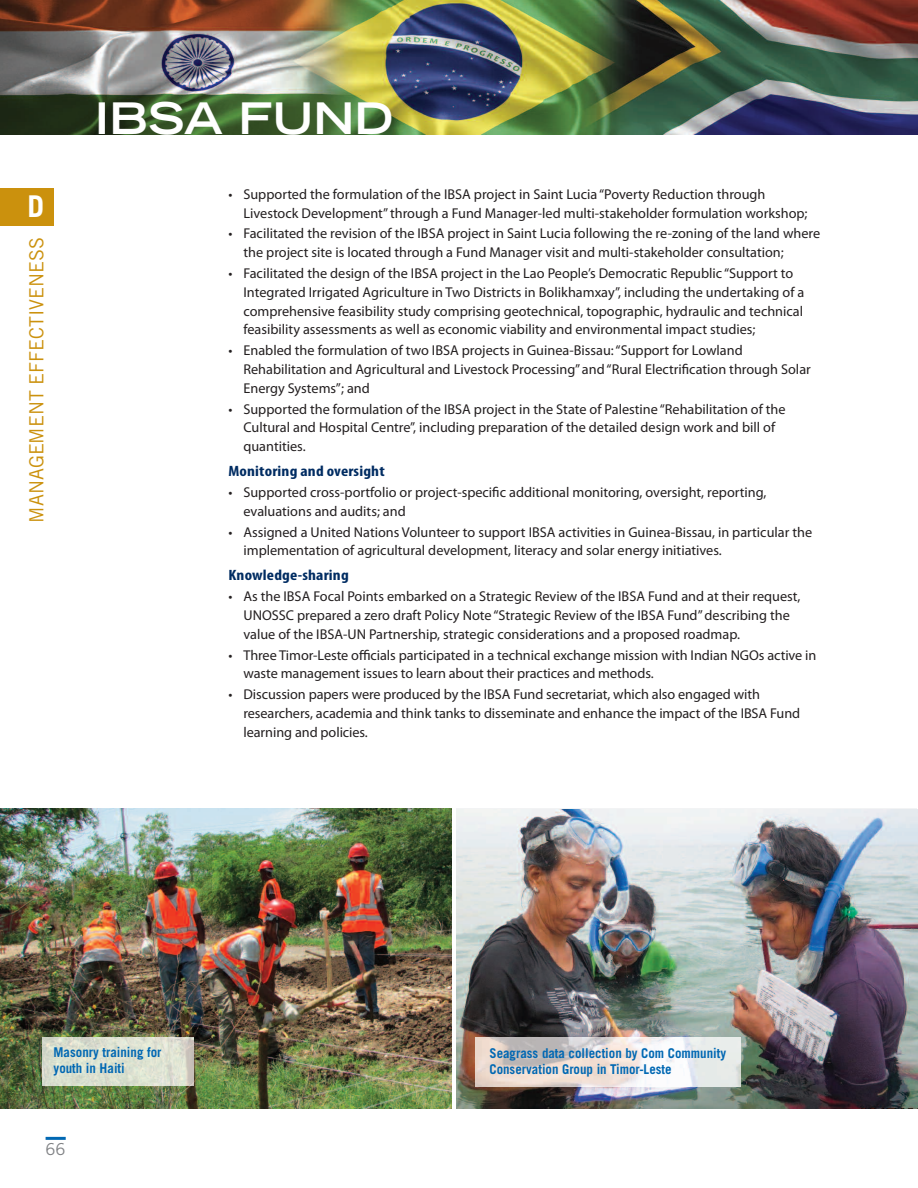
<style>
.page{position:relative;width:918px;height:1188px;background:#fff}
.page>*{position:absolute;margin:0;border:0;box-sizing:border-box;transform-origin:0 0}
.t1{font:700 expanded 43.5px "Trade Gothic LH";color:#fff}
.t2{font:700 30px "Trade Gothic";color:#fff}
.t3{font:19.5px "Trade Gothic";color:#cb910d}
.t4{font:16.5px "Trade Gothic";color:#808285}
.t5{font:700 condensed 15px "Myriad Pro";letter-spacing:.01em;color:#002c62;scale:1.15 1}
.t6{font:14.25px/18.8px "Myriad Pro";color:#231f20}
.t7{font:700 13.5px/16.2px "Trade Gothic";color:#0168b3;scale:.96 1}
</style>
<div class="page">
<hr style="left:46px;top:1137px;width:20px;height:3px;background:#0168b3">
<img style="left:0;top:0;width:918px;height:134px">
<img style="left:0;top:808px;width:451px;height:300px">
<img style="left:456px;top:809px;width:461px;height:299px">
<img style="left:42px;top:1037px;width:151px;height:49px">
<img style="left:475px;top:1038px;width:265px;height:48px">
<div style="left:0;top:188px;width:54px;height:37px;background:#cb910d"></div>
<h2 class="t2" style="left:28px;top:195px;width:18px">D</h2>
<h3 class="t3" style="left:29px;top:523px;width:287px;rotate:-90deg">MANAGEMENT EFFECTIVENESS</h3>
<h1 class="t1" style="left:95px;top:103px;width:300px">IBSA FUND</h1>
<p class="t6" style="left:243px;top:186px;width:566px;text-indent:-15px">• Supported the formulation of the IBSA project in Saint Lucia “Poverty Reduction through<br>Livestock Development”through a Fund Manager-led multi-stakeholder formulation workshop;</p>
<p class="t6" style="left:243px;top:225px;width:578px;text-indent:-15px">• Facilitated the revision of the IBSA project in Saint Lucia following the re-zoning of the land where the project site is located through a Fund Manager visit and multi-stakeholder consultation;</p>
<p class="t6" style="left:243px;top:265px;width:563px;text-indent:-15px">• Facilitated the design of the IBSA project in the Lao People’s Democratic Republic “Support to Integrated Irrigated Agriculture in Two Districts in Bolikhamxay”, including the undertaking of a comprehensive feasibility study comprising geotechnical, topographic, hydraulic and technical feasibility assessments as well as economic viability and environmental impact studies;</p>
<p class="t6" style="left:243px;top:342px;width:569px;text-indent:-15px">• Enabled the formulation of two IBSA projects in Guinea-Bissau:“Support for Lowland<br>Rehabilitation and Agricultural and Livestock Processing” and“Rural Electrification through Solar<br>Energy Systems”; and</p>
<p class="t6" style="left:243px;top:401px;width:544px;text-indent:-15px">• Supported the formulation of the IBSA project in the State of Palestine “Rehabilitation of the<br>Cultural and Hospital Centre”, including preparation of the detailed design work and bill of quantities.</p>
<p class="t5" style="left:228px;top:466px;width:137px">Monitoring and oversight</p>
<p class="t6" style="left:243px;top:484px;width:525px;text-indent:-15px">• Supported cross-portfolio or project-specific additional monitoring, oversight, reporting, evaluations and audits; and</p>
<p class="t6" style="left:243px;top:524px;width:570px;text-indent:-15px">• Assigned a United Nations Volunteer to support IBSA activities in Guinea-Bissau, in particular the implementation of agricultural development, literacy and solar energy initiatives.</p>
<p class="t5" style="left:228px;top:570px;width:106px">Knowledge-sharing</p>
<p class="t6" style="left:243px;top:588px;width:559px;text-indent:-15px">• As the IBSA Focal Points embarked on a Strategic Review of the IBSA Fund and at their request,<br>UNOSSC prepared a zero draft Policy Note “Strategic Review of the IBSA Fund”describing the value of the IBSA-UN Partnership, strategic considerations and a proposed roadmap.</p>
<p class="t6" style="left:243px;top:647px;width:574px;text-indent:-15px">• Three Timor-Leste officials participated in a technical exchange mission with Indian NGOs active in waste management issues to learn about their practices and methods.</p>
<p class="t6" style="left:243px;top:686px;width:558px;text-indent:-15px">• Discussion papers were produced by the IBSA Fund secretariat, which also engaged with researchers, academia and think tanks to disseminate and enhance the impact of the IBSA Fund learning and policies.</p>
<p class="t7" style="left:54px;top:1045px;width:114px">Masonry training for youth in Haiti</p>
<p class="t7" style="left:489px;top:1046px;width:248px">Seagrass data collection by Com Community<br>Conservation Group in Timor-Leste</p>
<p class="t4" style="left:46px;top:1143px;width:22px">66</p>
</div>
